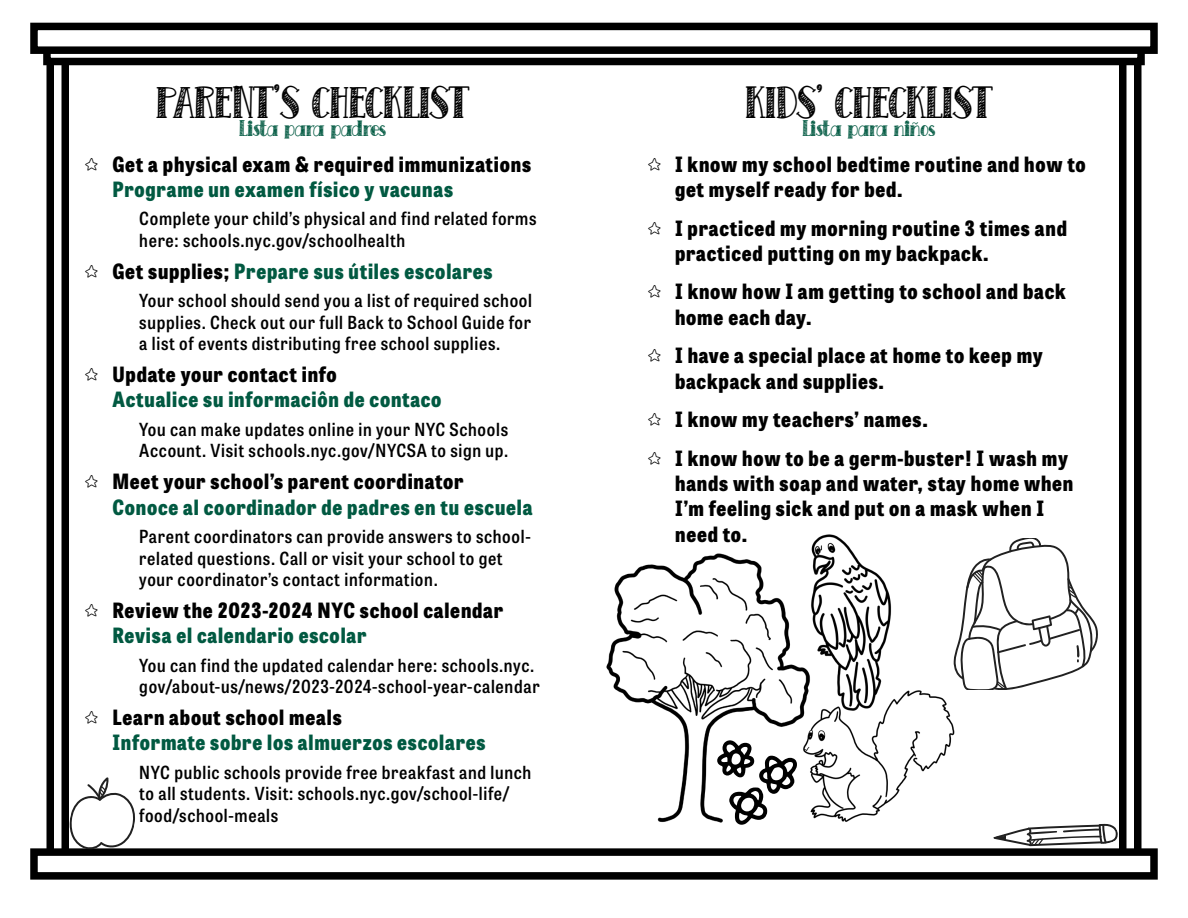
<style>
.page{position:relative;width:1188px;height:918px;background:#fff}
.page>*{position:absolute;margin:0;border:0;box-sizing:border-box;transform-origin:0 0}
.t1{font:45px "School Room";color:#000}
.t2{font:22.5px "School Room";color:#015941}
.t3{font:800 semi-condensed 21px/25.2px "Tablet Gothic";letter-spacing:.04em;color:#000}
.t4{font:800 semi-condensed 21px "Tablet Gothic";letter-spacing:.04em;color:#015941}
.t5{font:600 semi-condensed 18px/21.6px "Tablet Gothic";letter-spacing:.04em;color:#000}
.s1{color:#000}
</style>
<div class="page">
<div style="left:46px;top:43px;width:23px;height:834px;border:8px solid #000"></div>
<div style="left:1119px;top:43px;width:23px;height:834px;border:8px solid #000"></div>
<div style="left:47px;top:46px;width:1094px;height:16px;background:#fff"></div>
<div style="left:43px;top:43px;width:1102px;height:22px;border:8px solid #000"></div>
<div style="left:34px;top:26px;width:1120px;height:24px;background:#fff"></div>
<div style="left:30px;top:23px;width:1128px;height:31px;border:8px solid #000"></div>
<div style="left:34px;top:852px;width:1120px;height:24px;background:#fff"></div>
<div style="left:30px;top:848px;width:1128px;height:32px;border:8px solid #000"></div>
<img style="left:812px;top:534px;width:80px;height:144px">
<img style="left:851px;top:678px;width:104px;height:142px">
<img style="left:606px;top:545px;width:245px;height:277px">
<svg style="left:993px;top:823px;width:125px;height:23px"></svg>
<svg style="left:954px;top:538px;width:144px;height:152px"></svg>
<svg style="left:69px;top:777px;width:67px;height:73px"></svg>
<svg style="left:717px;top:740px;width:80px;height:83px"></svg>
<h1 class="t1" style="left:156px;top:80px;width:314px">PARENT’S CHECKLIST</h1>
<p class="t2" style="left:239px;top:117px;width:148px">Lista para padres</p>
<p class="t3" style="left:112px;top:151px;width:420px">Get a physical exam &amp; required immunizations</p>
<p class="t4" style="left:112px;top:174px;width:342px">Programe un examen físico y vacunas</p>
<p class="t5" style="left:139px;top:207px;width:399px">Complete your child’s physical and find related forms here: schools.nyc.gov/schoolhealth</p>
<p class="t4" style="left:112px;top:256px;width:382px"><span class="s1">Get supplies;</span> Prepare sus útiles escolares</p>
<p class="t5" style="left:139px;top:289px;width:394px;text-align:justify">Your school should send you a list of required school supplies. Check out our full Back to School Guide for a list of events distributing free school supplies.</p>
<p class="t3" style="left:112px;top:361px;width:226px">Update your contact info</p>
<p class="t4" style="left:112px;top:385px;width:331px">Actualice su informaciôn de contaco</p>
<p class="t5" style="left:139px;top:418px;width:370px">You can make updates online in your NYC Schools<br>Account. Visit schools.nyc.gov/NYCSA to sign up.</p>
<p class="t3" style="left:112px;top:468px;width:353px">Meet your school’s parent coordinator</p>
<p class="t4" style="left:112px;top:492px;width:422px">Conoce al coordinador de padres en tu escuela</p>
<p class="t5" style="left:139px;top:525px;width:393px">Parent coordinators can provide answers to school&shy;related questions. Call or visit your school to get your coordinator’s contact information.</p>
<p class="t3" style="left:112px;top:597px;width:392px">Review the 2023-2024 NYC school calendar</p>
<p class="t4" style="left:112px;top:621px;width:256px">Revisa el calendario escolar</p>
<p class="t5" style="left:139px;top:654px;width:402px">You can find the updated calendar here: schools.nyc. gov/about-us/news/2023-2024-school-year-calendar</p>
<p class="t3" style="left:112px;top:704px;width:231px">Learn about school meals</p>
<p class="t4" style="left:112px;top:728px;width:375px">Informate sobre los almuerzos escolares</p>
<p class="t5" style="left:139px;top:761px;width:393px">NYC public schools provide free breakfast and lunch to all students. Visit: schools.nyc.gov/school-life/ food/school-meals</p>
<h1 class="t1" style="left:746px;top:80px;width:248px">KIDS’ CHECKLIST</h1>
<p class="t2" style="left:802px;top:117px;width:135px">Lista para niños</p>
<p class="t3" style="left:675px;top:151px;width:412px">I know my school bedtime routine and how to get myself ready for bed.</p>
<p class="t3" style="left:675px;top:214px;width:393px">I practiced my morning routine 3 times and practiced putting on my backpack.</p>
<p class="t3" style="left:675px;top:278px;width:392px">I know how I am getting to school and back home each day.</p>
<p class="t3" style="left:675px;top:342px;width:369px">I have a special place at home to keep my backpack and supplies.</p>
<p class="t3" style="left:675px;top:399px;width:394px;line-height:38.7px">I know my teachers’ names.<br>I know how to be a germ-buster! I wash my</p>
<p class="t3" style="left:675px;top:470px;width:400px">hands with soap and water, stay home when<br>I’m feeling sick and put on a mask when I need to.</p>
</div>
